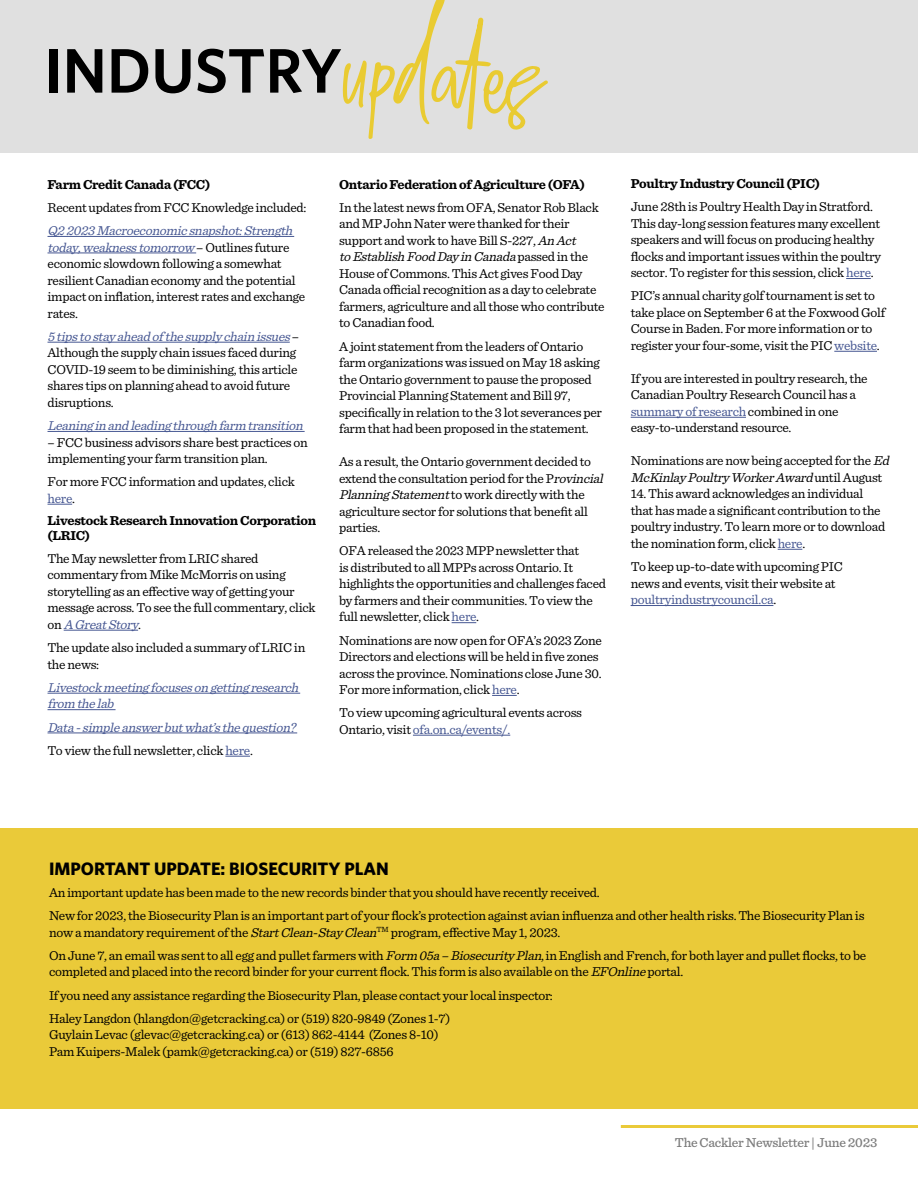
<style>
.page{position:relative;width:918px;height:1188px;background:#fff}
.page>*{position:absolute;margin:0;border:0;box-sizing:border-box;transform-origin:0 0}
.t1{font:117px "Breakfast And Chill";color:#e9cb32}
.t2{font:600 63px "Whitney";color:#000}
.t3{font:700 18px "Whitney";color:#000}
.t4{font:13.5px/16.5px "Sentinel";letter-spacing:-.02em;color:#000}
.t5{font:italic 13.5px/16.5px "Sentinel";color:#465792}
.t6{font:700 13.5px/15px "Sentinel";letter-spacing:-.02em;color:#000}
.t7{font:500 13.5px "Sentinel";letter-spacing:-.02em;color:#7c7c7c}
.s1{font-style:italic;color:#465792}
.s2{color:#465792}
.s3{font-style:normal;color:#000}
.s4{font-style:normal}
.s5{font-style:italic}
</style>
<div class="page">
<div style="left:0;top:828px;width:918px;height:281px;background:#eaca39"></div>
<hr style="left:621px;top:1125px;width:297px;height:3px;background:#eaca39">
<div style="left:0;top:0;width:918px;height:152px;background:#e0e0e0"></div>
<hr style="left:48px;top:236px;width:246px;height:1px;background:#465792">
<hr style="left:48px;top:253px;width:148px;height:1px;background:#465792">
<hr style="left:48px;top:342px;width:242px;height:1px;background:#465792">
<hr style="left:48px;top:431px;width:257px;height:1px;background:#465792">
<svg style="left:48px;top:504px;width:24px;height:1px"></svg>
<hr style="left:64px;top:630px;width:74px;height:1px;background:#465792">
<hr style="left:48px;top:693px;width:252px;height:1px;background:#465792">
<hr style="left:48px;top:709px;width:68px;height:1px;background:#465792">
<hr style="left:48px;top:733px;width:249px;height:1px;background:#465792">
<svg style="left:225px;top:756px;width:25px;height:1px"></svg>
<svg style="left:452px;top:622px;width:24px;height:1px"></svg>
<svg style="left:492px;top:695px;width:25px;height:1px"></svg>
<hr style="left:413px;top:735px;width:97px;height:1px;background:#465792">
<svg style="left:846px;top:278px;width:25px;height:1px"></svg>
<hr style="left:834px;top:351px;width:43px;height:1px;background:#465792">
<hr style="left:631px;top:417px;width:115px;height:1px;background:#465792">
<svg style="left:778px;top:549px;width:24px;height:1px"></svg>
<hr style="left:631px;top:605px;width:142px;height:1px;background:#465792">
<h1 class="t1" style="left:350px;top:-6px;width:201px;rotate:4deg">updat es</h1>
<h2 class="t2" style="left:44px;top:33px;width:299px">INDUSTRY</h2>
<p class="t6" style="left:48px;top:176px;width:164px">Farm Credit Canada (FCC)</p>
<p class="t4" style="left:48px;top:198px;width:261px">Recent updates from FCC Knowledge included:</p>
<p class="t4" style="left:48px;top:221px;width:259px"><span class="s1">Q22023Macroeconomicsnapshot:Strength today,weaknesstomorrow</span> – O u t l i n e s fu t u r e economic slowdown following a somewhat resilient Canadian economy and the potential impact on inflation, interest rates and exchange rates.</p>
<p class="t4" style="left:48px;top:327px;width:253px"><span class="s1">5tipstostayaheadof thesupplychainissues</span> – Although the supply chain issues faced during COVID-19 seem to be diminishing, this article shares tips on planning ahead to avoid future disruptions.</p>
<p class="t5" style="left:48px;top:416px;width:261px">Leaninginandleadingthroughfarm transition</p>
<p class="t4" style="left:48px;top:433px;width:262px">– FCC business advisors share best practices on implementing your farm transition plan.</p>
<p class="t4" style="left:48px;top:473px;width:249px">For more FCC information and updates, click <span class="s2">here</span>.</p>
<p class="t6" style="left:48px;top:512px;width:270px">Livestock Research Innovation Corporation (LRIC)</p>
<p class="t4" style="left:48px;top:549px;width:270px">The May newsletter from LRIC shared commentary from Mike McMorris on using storytelling as an effective way of getting your message across. To see the full commentary, click o n <span class="s1">A GreatStory</span>.</p>
<p class="t4" style="left:48px;top:638px;width:259px">The update also included a summary of LRIC in the news:</p>
<p class="t5" style="left:48px;top:678px;width:256px">Livestockmeetingfocusesongettingresearch from thelab</p>
<p class="t5" style="left:48px;top:715px;width:253px;line-height:23.2px">Data-simpleanswerbutwhat’sthequestion?<br><span class="s3">To view the full newsletter, click</span> <span class="s4">here</span><span class="s3">.</span></p>
<p class="t6" style="left:339px;top:176px;width:248px">Ontario Federation of Agriculture (OFA)</p>
<p class="t4" style="left:339px;top:198px;width:267px">In the latest news from OFA, Senator Rob Black and MP John Nater were thanked for their support and work to have Bill S-227, <span class="s5">AnAct toEstablishFoodDayinCanada</span>p a s s e d i n t h e House of Commons. This Act gives Food Day Canada official recognition as a day to celebrate farmers, agriculture and all those who contribute to Canadian food.</p>
<p class="t4" style="left:339px;top:337px;width:264px">A joint statement from the leaders of Ontario farm organizations was issued on May 18 asking the Ontario government to pause the proposed Provincial Planning Statement and Bill 97, specifically in relation to the 3 lot severances per farm that had been proposed in the statement.</p>
<p class="t4" style="left:339px;top:452px;width:269px">As a result, the Ontario government decided to extend the consultation period for the P<span class="s5">rovincial PlanningStatement</span>to work directly with the agriculture sector for solutions that benefit all parties.</p>
<p class="t4" style="left:339px;top:542px;width:268px">OFA released the 2023 MPP newsletter that<br>is distributed to all MPPs across Ontario. It highlights the opportunities and challenges faced by farmers and their communities. To view the full newsletter, click <span class="s2">here</span>.</p>
<p class="t4" style="left:339px;top:631px;width:264px">Nominations are now open for OFA’s 2023 Zone Directors and elections will be held in five zones across the province. Nominations close June 30.<br>For more information, click <span class="s2">here</span>.</p>
<p class="t4" style="left:339px;top:704px;width:245px">To view upcoming agricultural events across<br>Ontario, visit <span class="s2">ofa.on.ca/events/.</span></p>
<p class="t6" style="left:631px;top:175px;width:191px">Poultry Industry Council (PIC)</p>
<p class="t4" style="left:631px;top:198px;width:252px">June 28th is Poultry Health Day in Stratford.<br>This day-long session features many excellent speakers and will focus on producing healthy flocks and important issues within the poultry sector. To register for this session, click <span class="s2">here</span>.</p>
<p class="t4" style="left:631px;top:287px;width:256px">PIC’s annual charity golf tournament is set to take place on September 6 at the Foxwood Golf Course in Baden. For more information or to register your four-some, visit the PIC <span class="s2">website</span>.</p>
<p class="t4" style="left:631px;top:369px;width:239px">If you are interested in poultry research, the Canadian Poultry Research Council has a <span class="s2">summary of research</span> combined in one easy-to-understand resource.</p>
<p class="t4" style="left:631px;top:452px;width:264px">Nominations are now being accepted for the <span class="s5">Ed<br>McKinlayPoultryWorkerAward</span>u n t i l A u g u s t</p>
<p class="t4" style="left:631px;top:485px;width:256px">14. This award acknowledges an individual that has made a significant contribution to the poultry industry. To learn more or to download the nomination form, click <span class="s2">here</span>.</p>
<p class="t4" style="left:631px;top:558px;width:214px">To keep up-to-date with upcoming PIC news and events, visit their website at <span class="s2">poultryindustrycouncil.ca</span>.</p>
<h3 class="t3" style="left:49px;top:858px;width:341px">IMPORTANT UPDATE: BIOSECURITY PLAN</h3>
<p class="t4" style="left:49px;top:880px;width:817px;line-height:23.2px">An important update has been made to the new records binder that you should have recently received.<br>New for 2023, the Biosecurity Plan is an important part of your flock’s protection against avian influenza and other health risks. The Biosecurity Plan is</p>
<p class="t4" style="left:49px;top:920px;width:819px;line-height:23.2px">now a mandatory requirement of the <span class="s5">StartClean-StayClean</span><sup>TM</sup> program, effective May 1, 2023.<br>On June 7, an email was sent to all egg and pullet farmers with <span class="s5">Form 05a–BiosecurityPlan</span>, in English and French, for both layer and pullet flocks, to be</p>
<p class="t4" style="left:49px;top:959px;width:636px;line-height:23.2px">completed and placed into the record binder for your current flock. This form is also available on the <span class="s5">EFOnline</span>portal.<br>If you need any assistance regarding the Biosecurity Plan, please contact your local inspector:<br>Haley Langdon (hlangdon@getcracking.ca) or (519) 820-9849 (Zones 1-7)</p>
<p class="t4" style="left:49px;top:1026px;width:391px">Guylain Levac (glevac@getcracking.ca) or (613) 862-4144 (Zones 8-10)<br>Pam Kuipers-Malek (pamk@getcracking.ca) or (519) 827-6856</p>
<p class="t7" style="left:675px;top:1133px;width:204px">The Cackler Newsletter | June 2023</p>
</div>
